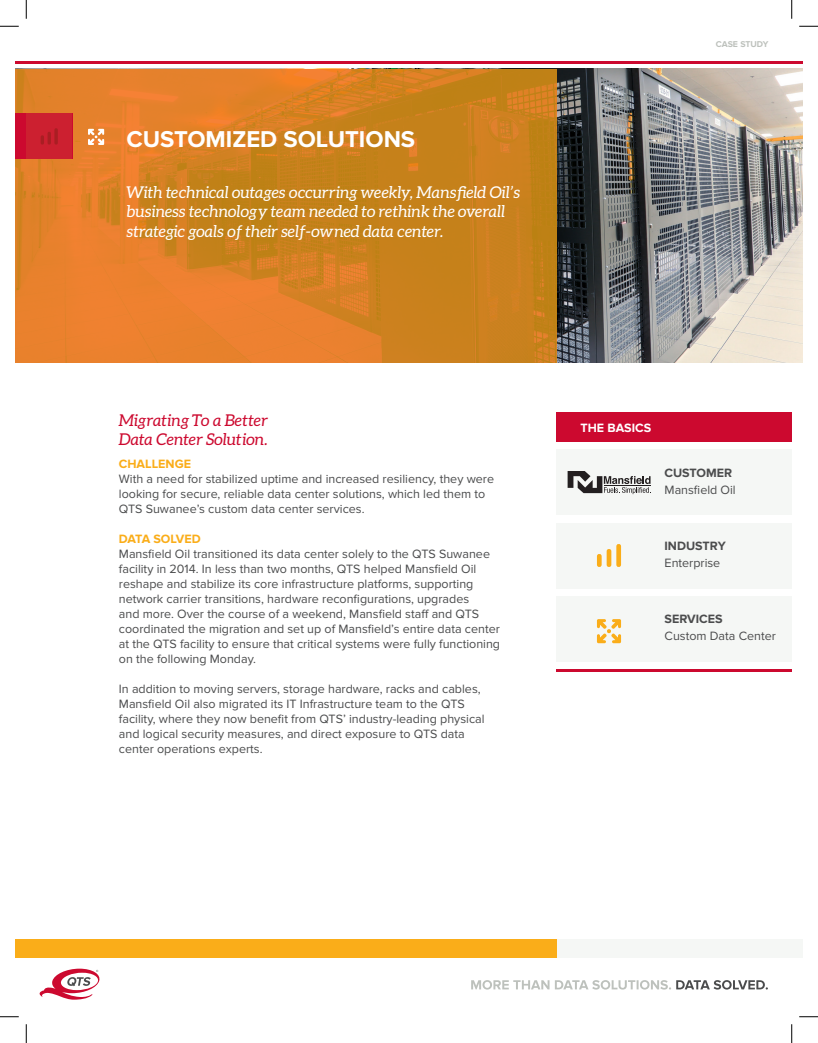
<style>
.page{position:relative;width:818px;height:1043px;background:#fff}
.page>*{position:absolute;margin:0;border:0;box-sizing:border-box;transform-origin:0 0}
.t1{font:700 23.75px "Proxima Nova";color:#fff}
.t2{font:italic 16.25px/19.5px "Aleo";color:#fff}
.t3{font:italic 16.25px/19.5px "Aleo";color:#cc092f}
.t4{font:12.5px/15px "Proxima Nova";color:#4b4c4d}
.t5{font:700 12.5px "Proxima Nova";color:#4b4c4d}
.t6{font:700 12.5px "Proxima Nova";color:#faad19}
.t7{font:700 12.5px "Proxima Nova";color:#fff}
.t8{font:700 8.75px "Proxima Nova";letter-spacing:-.005em;color:#bdc1bc}
</style>
<div class="page">
<hr style="left:15px;top:61px;width:787px;height:2px;background:#cc092f">
<svg style="left:40px;top:968px;width:60px;height:31px"></svg>
<svg style="left:471px;top:980px;width:296px;height:9px"></svg>
<div style="left:556px;top:939px;width:246px;height:18px;background:#f5f7f5"></div>
<img style="left:15px;top:68px;width:787px;height:294px">
<svg style="left:15px;top:69px;width:541px;height:293px;background:#d68123"></svg>
<div style="left:15px;top:113px;width:58px;height:46px;background:#cc092f"></div>
<div style="left:15px;top:939px;width:541px;height:18px;background:#faad19"></div>
<div style="left:26px;top:113px;width:46px;height:46px;background:#cc2030"></div>
<svg style="left:41px;top:132px;width:10px;height:12px"></svg>
<hr style="left:54px;top:128px;width:4px;height:16px;background:#a91e23">
<svg style="left:88px;top:129px;width:16px;height:16px"></svg>
<div style="left:556px;top:449px;width:235px;height:66px;background:#f5f7f5"></div>
<div style="left:556px;top:522px;width:235px;height:66px;background:#f5f7f5"></div>
<hr style="left:556px;top:669px;width:235px;height:2px;background:#cc092f">
<div style="left:556px;top:412px;width:235px;height:30px;background:#cc092f"></div>
<div style="left:556px;top:596px;width:235px;height:65px;background:#f5f7f5"></div>
<hr style="left:597px;top:554px;width:4px;height:13px;background:#faad19;border-radius:2px">
<div style="left:606px;top:549px;width:5px;height:18px;background:#faad19;border-radius:2px"></div>
<div style="left:616px;top:544px;width:5px;height:23px;background:#faad19;border-radius:2px"></div>
<svg style="left:597px;top:619px;width:24px;height:24px"></svg>
<svg style="left:567px;top:471px;width:83px;height:23px"></svg>
<svg style="left:0;top:25px;width:19px;height:2px"></svg>
<svg style="left:799px;top:25px;width:19px;height:2px"></svg>
<svg style="left:0;top:1016px;width:19px;height:1px"></svg>
<svg style="left:799px;top:1016px;width:19px;height:1px"></svg>
<svg style="left:25px;top:0;width:2px;height:19px"></svg>
<svg style="left:25px;top:1024px;width:2px;height:18px"></svg>
<svg style="left:791px;top:0;width:1px;height:19px"></svg>
<svg style="left:791px;top:1024px;width:1px;height:18px"></svg>
<p class="t1" style="left:126px;top:126px;width:290px">CUSTOMIZED SOLUTIONS</p>
<p class="t2" style="left:126px;top:182px;width:395px">With technical outages occurring weekly, Mansfield Oil’s business technology team needed to rethink the overall strategic goals of their self-owned data center.</p>
<p class="t8" style="left:715px;top:39px;width:54px">CASE STUDY</p>
<p class="t3" style="left:119px;top:410px;width:150px">Migrating To a Better<br>Data Center Solution.</p>
<p class="t6" style="left:119px;top:457px;width:74px">CHALLENGE</p>
<p class="t4" style="left:119px;top:472px;width:376px">With a need for stabilized uptime and increased resiliency, they were looking for secure, reliable data center solutions, which led them to<br>QTS Suwanee’s custom data center services.</p>
<p class="t6" style="left:119px;top:532px;width:83px">DATA SOLVED</p>
<p class="t4" style="left:119px;top:547px;width:383px">Mansfield Oil transitioned its data center solely to the QTS Suwanee facility in 2014. In less than two months, QTS helped Mansfield Oil reshape and stabilize its core infrastructure platforms, supporting network carrier transitions, hardware reconfigurations, upgrades<br>and more. Over the course of a weekend, Mansfield staff and QTS coordinated the migration and set up of Mansfield’s entire data center at the QTS facility to ensure that critical systems were fully functioning on the following Monday.</p>
<p class="t4" style="left:119px;top:682px;width:367px">In addition to moving servers, storage hardware, racks and cables, Mansfield Oil also migrated its IT Infrastructure team to the QTS facility, where they now benefit from QTS’ industry-leading physical and logical security measures, and direct exposure to QTS data center operations experts.</p>
<p class="t7" style="left:580px;top:421px;width:72px">THE BASICS</p>
<p class="t5" style="left:664px;top:465px;width:69px">CUSTOMER</p>
<p class="t4" style="left:664px;top:482px;width:73px">Mansfield Oil</p>
<p class="t5" style="left:664px;top:538px;width:63px">INDUSTRY</p>
<p class="t4" style="left:664px;top:555px;width:57px">Enterprise</p>
<p class="t5" style="left:664px;top:612px;width:60px">SERVICES</p>
<p class="t4" style="left:664px;top:628px;width:113px">Custom Data Center</p>
</div>
